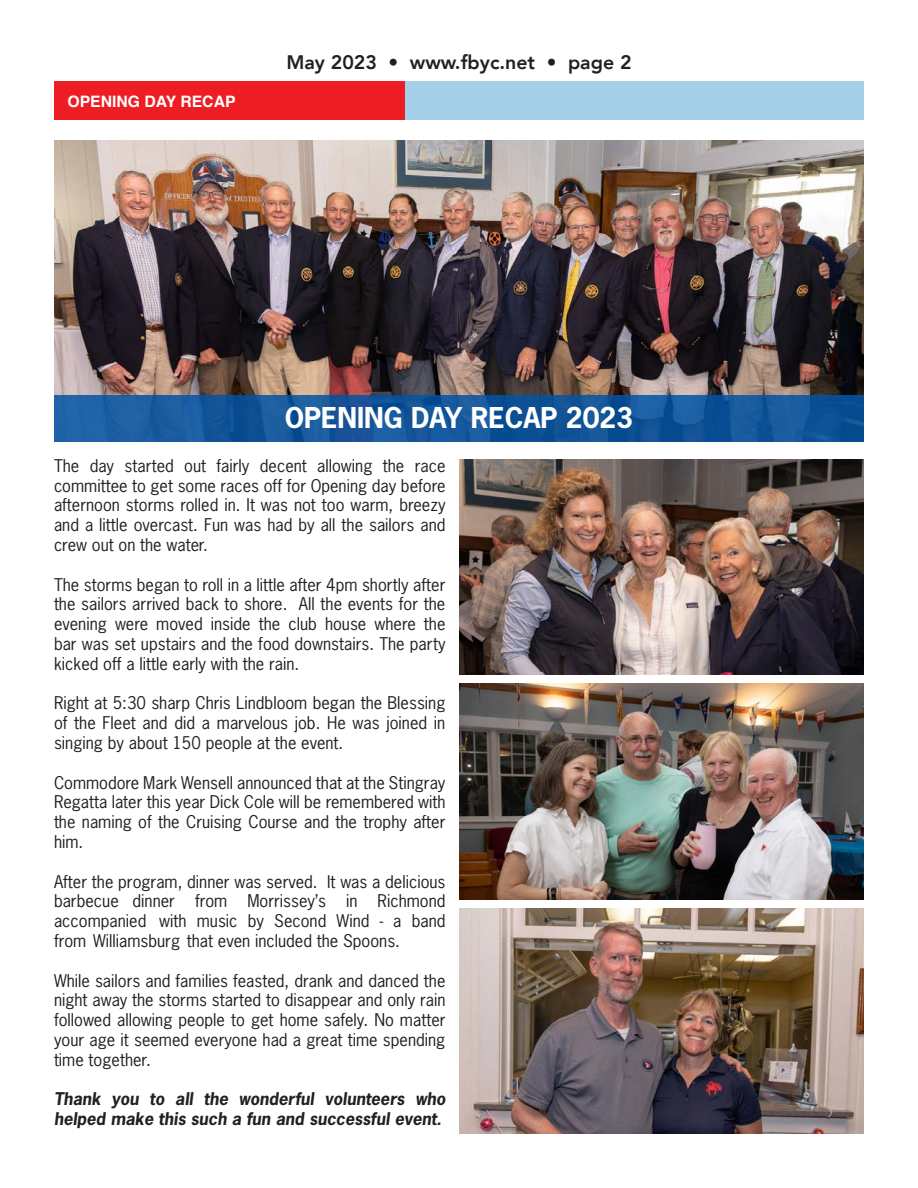
<style>
.page{position:relative;width:918px;height:1188px;background:#fff}
.page>*{position:absolute;margin:0;border:0;box-sizing:border-box;transform-origin:0 0}
.t1{font:700 27px "News Gothic Std";color:#fff}
.t2{font:800 19.5px "Avenir";color:#231f20}
.t3{font:16.5px/19.8px "News Gothic Std";color:#231f20;text-align:justify}
.t4{font:italic 700 16.5px/19.8px "News Gothic Std";color:#231f20}
.Arial-rev{font:700 15.75px "Helvetica";color:#fff}
</style>
<div class="page">
<div style="left:400px;top:81px;width:464px;height:39px;background:#a4d0e9"></div>
<div style="left:54px;top:81px;width:351px;height:39px;background:#ee1d23"></div>
<img style="left:54px;top:140px;width:810px;height:255px">
<svg style="left:54px;top:395px;width:810px;height:47px;background:#14569a"></svg>
<img style="left:459px;top:459px;width:405px;height:216px">
<img style="left:459px;top:684px;width:405px;height:216px">
<img style="left:459px;top:908px;width:405px;height:226px">
<p class="Arial-rev" style="left:68px;top:88px;width:170px">OPENING DAY RECAP</p>
<p class="t2" style="left:286px;top:47px;width:347px">May 2023 • www.fbyc.net • page 2</p>
<p class="t1" style="left:285px;top:400px;width:350px">OPENING DAY RECAP 2023</p>
<p class="t3" style="left:54px;top:456px;width:393px">The day started out fairly decent allowing the race committee to get some races off for Opening day before afternoon storms rolled in. It was not too warm, breezy and a little overcast. Fun was had by all the sailors and crew out on the water.</p>
<p class="t3" style="left:54px;top:574px;width:393px">The storms began to roll in a little after 4pm shortly after the sailors arrived back to shore. All the events for the evening were moved inside the club house where the bar was set upstairs and the food downstairs. The party kicked off a little early with the rain.</p>
<p class="t3" style="left:54px;top:693px;width:393px">Right at 5:30 sharp Chris Lindbloom began the Blessing of the Fleet and did a marvelous job. He was joined in singing by about 150 people at the event.</p>
<p class="t3" style="left:54px;top:772px;width:393px">Commodore Mark Wensell announced that at the Stingray Regatta later this year Dick Cole will be remembered with the naming of the Cruising Course and the trophy after him.</p>
<p class="t3" style="left:54px;top:871px;width:393px">After the program, dinner was served. It was a delicious barbecue dinner from Morrissey’s in Richmond accompanied with music by Second Wind - a band from Williamsburg that even included the Spoons.</p>
<p class="t3" style="left:54px;top:970px;width:393px">While sailors and families feasted, drank and danced the night away the storms started to disappear and only rain followed allowing people to get home safely. No matter your age it seemed everyone had a great time spending time together.</p>
<p class="t4" style="left:54px;top:1089px;width:393px">Thank you to all the wonderful volunteers who helped make this such a fun and successful event.</p>
</div>
